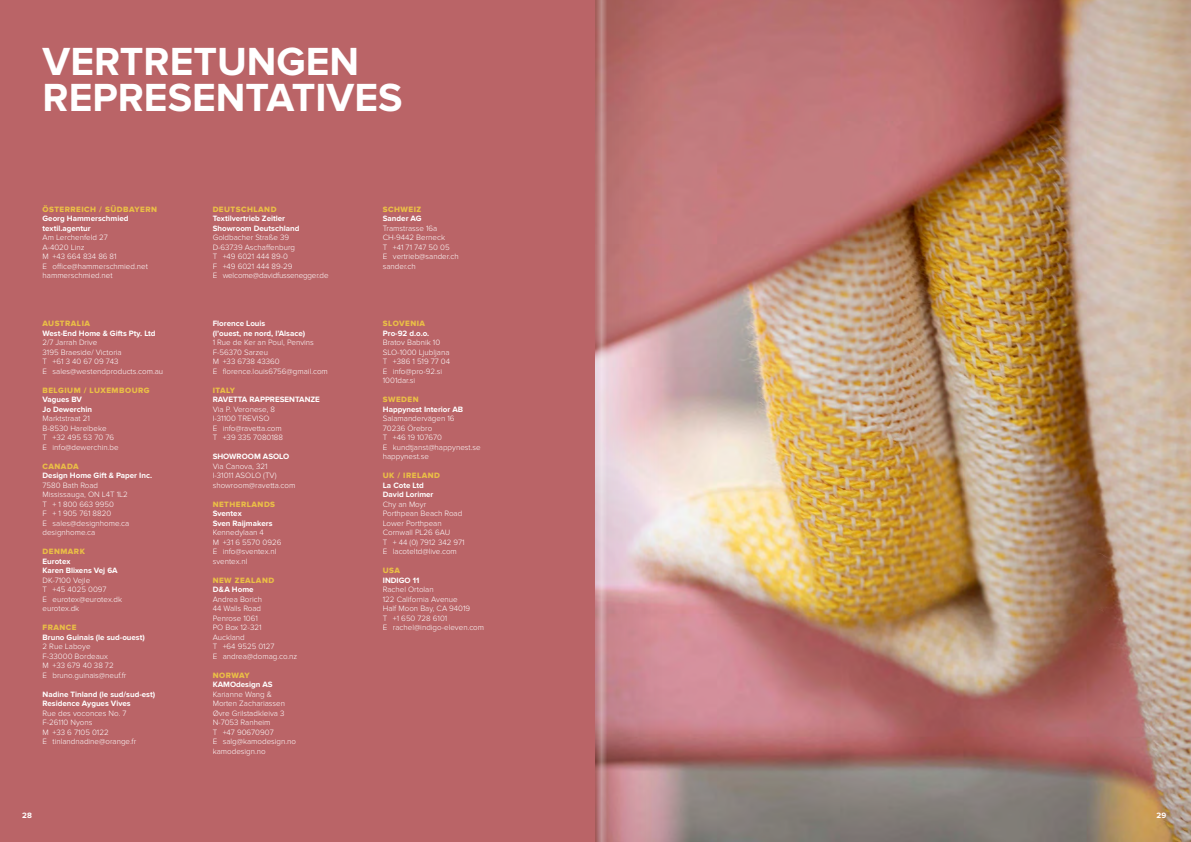
<style>
.page{position:relative;width:1191px;height:842px;background:#fff}
.page>*{position:absolute;margin:0;border:0;box-sizing:border-box;transform-origin:0 0}
.t1{font:700 40.7px "Proxima Nova";color:#fff}
.t2{font:300 8px/9.5px "Proxima Nova";color:#fff}
.t3{font:700 8px/9.5px "Proxima Nova";color:#fff}
.t4{font:8px "Proxima Nova Extrabld";letter-spacing:.06em;color:#eabf46}
.t5{font:300 8px "Proxima Nova";letter-spacing:-.02em;color:#fff}
.s1{font-weight:300}
.s2{font-family:"Proxima Nova Extrabld";font-weight:400;color:#eabf46}
</style>
<div class="page">
<div style="left:0;top:0;width:595px;height:842px;background:#ba6467"></div>
<img style="left:661px;top:0;width:530px;height:842px">
<svg style="left:607px;top:0;width:54px;height:842px;background:#cb9296"></svg>
<svg style="left:595px;top:0;width:12px;height:842px;background:#c8999d"></svg>
<p class="t1" style="left:43px;top:38px;width:318px">VERTRETUNGEN</p>
<p class="t1" style="left:43px;top:74px;width:361px">REPRESENTATIVES</p>
<p class="t4" style="left:43px;top:205px;width:116px">ÖSTERREICH / SÜDBAYERN</p>
<p class="t3" style="left:43px;top:214px;width:87px">Georg Hammerschmied</p>
<p class="t3" style="left:43px;top:224px;width:50px">textil.agentur</p>
<p class="t2" style="left:43px;top:233px;width:67px">Am Lerchenfeld 27</p>
<p class="t2" style="left:43px;top:242px;width:44px">A-4020 Linz</p>
<p class="t2" style="left:43px;top:252px;width:76px">M +43 664 834 86 81</p>
<p class="t2" style="left:43px;top:262px;width:107px">E office@hammerschmied.net</p>
<p class="t2" style="left:43px;top:271px;width:72px">hammerschmied.net</p>
<p class="t4" style="left:43px;top:319px;width:49px">AUSTRALIA</p>
<p class="t3" style="left:43px;top:328px;width:115px">West-End Home &amp; Gifts Pty. Ltd</p>
<p class="t2" style="left:43px;top:338px;width:56px">2/7 Jarrah Drive</p>
<p class="t2" style="left:43px;top:347px;width:81px">3195 Braeside/ Victoria</p>
<p class="t2" style="left:43px;top:357px;width:77px">T +61 3 40 67 09 743</p>
<p class="t2" style="left:43px;top:366px;width:122px">E sales@westendproducts.com.au</p>
<p class="t4" style="left:43px;top:385px;width:109px">BELGIUM / LUXEMBOURG</p>
<p class="t3" style="left:43px;top:395px;width:41px">Vagues BV</p>
<p class="t3" style="left:43px;top:404px;width:51px">Jo Dewerchin</p>
<p class="t2" style="left:43px;top:414px;width:49px">Marktstraat 21</p>
<p class="t2" style="left:43px;top:423px;width:66px">B-8530 Harelbeke</p>
<p class="t2" style="left:43px;top:433px;width:73px">T +32 495 53 70 76</p>
<p class="t2" style="left:43px;top:442px;width:78px">E info@dewerchin.be</p>
<p class="t4" style="left:43px;top:461px;width:38px">CANADA</p>
<p class="t3" style="left:43px;top:471px;width:111px">Design Home Gift &amp; Paper Inc.</p>
<p class="t2" style="left:43px;top:480px;width:57px">7580 Bath Road</p>
<p class="t2" style="left:43px;top:490px;width:87px">Mississauga, ON L4T 1L2</p>
<p class="t2" style="left:43px;top:499px;width:73px">T + 1 800 663 9950</p>
<p class="t2" style="left:43px;top:509px;width:70px">F + 1 905 761 8820</p>
<p class="t2" style="left:43px;top:518px;width:88px">E sales@designhome.ca</p>
<p class="t2" style="left:43px;top:528px;width:54px">designhome.ca</p>
<p class="t4" style="left:43px;top:547px;width:44px">DENMARK</p>
<p class="t3" style="left:43px;top:556px;width:29px">Eurotex</p>
<p class="t3" style="left:43px;top:566px;width:77px">Karen Blixens Vej 6A</p>
<p class="t2" style="left:43px;top:575px;width:49px">DK-7100 Vejle</p>
<p class="t2" style="left:43px;top:585px;width:66px">T +45 4025 0097</p>
<p class="t2" style="left:43px;top:594px;width:81px">E eurotex@eurotex.dk</p>
<p class="t2" style="left:43px;top:604px;width:38px">eurotex.dk</p>
<p class="t4" style="left:43px;top:623px;width:36px">FRANCE</p>
<p class="t3" style="left:43px;top:632px;width:104px">Bruno Guinais (le sud-ouest)<br><span class="s1">2 Rue Laboye</span></p>
<p class="t2" style="left:43px;top:651px;width:85px">F-33000 Bordeaux<br>M +33 679 40 38 72<br>E bruno.guinais@neuf.fr</p>
<p class="t3" style="left:43px;top:689px;width:114px">Nadine Tinland (le sud/sud-est)</p>
<p class="t3" style="left:43px;top:699px;width:90px">Residence Aygues Vives</p>
<p class="t2" style="left:43px;top:708px;width:85px">Rue des voconces No. 7</p>
<p class="t2" style="left:43px;top:718px;width:51px">F-26110 Nyons</p>
<p class="t2" style="left:43px;top:727px;width:68px">M +33 6 7105 0122</p>
<p class="t2" style="left:43px;top:737px;width:95px">E tinlandnadine@orange.fr</p>
<p class="t3" style="left:213px;top:205px;width:74px"><span class="s2">DEUTSCHLAND<br></span>Textilvertrieb Zeitler</p>
<p class="t3" style="left:213px;top:224px;width:88px">Showroom Deutschland</p>
<p class="t2" style="left:213px;top:233px;width:78px">Goldbacher Straße 39</p>
<p class="t2" style="left:213px;top:242px;width:84px">D-63739 Aschaffenburg</p>
<p class="t2" style="left:213px;top:252px;width:77px">T +49 6021 444 89-0</p>
<p class="t2" style="left:213px;top:262px;width:81px">F +49 6021 444 89-29</p>
<p class="t5" style="left:213px;top:271px;width:117px">E welcome@davidfussenegger.de</p>
<p class="t3" style="left:213px;top:319px;width:54px">Florence Louis</p>
<p class="t3" style="left:213px;top:328px;width:94px">(l’ouest, ne nord, l’Alsace)</p>
<p class="t2" style="left:213px;top:338px;width:103px">1 Rue de Ker an Poul, Penvins</p>
<p class="t2" style="left:213px;top:347px;width:57px">F-56370 Sarzeu</p>
<p class="t2" style="left:213px;top:357px;width:68px">M +33 6738 43360</p>
<p class="t2" style="left:213px;top:366px;width:117px">E florence.louis6756@gmail.com</p>
<p class="t4" style="left:213px;top:385px;width:24px">ITALY</p>
<p class="t3" style="left:213px;top:395px;width:109px">RAVETTA RAPPRESENTANZE</p>
<p class="t2" style="left:213px;top:404px;width:64px">Via P. Veronese, 8</p>
<p class="t2" style="left:213px;top:414px;width:58px">I-31100 TREVISO</p>
<p class="t2" style="left:213px;top:423px;width:71px">E info@ravetta.com</p>
<p class="t2" style="left:213px;top:433px;width:72px">T +39 335 7080188</p>
<p class="t3" style="left:213px;top:452px;width:78px">SHOWROOM ASOLO</p>
<p class="t2" style="left:213px;top:461px;width:56px">Via Canova, 321</p>
<p class="t2" style="left:213px;top:471px;width:65px">I-31011 ASOLO (TV)</p>
<p class="t2" style="left:213px;top:480px;width:84px">showroom@ravetta.com</p>
<p class="t4" style="left:213px;top:499px;width:64px">NETHERLANDS</p>
<p class="t3" style="left:213px;top:509px;width:31px">Sventex</p>
<p class="t3" style="left:213px;top:518px;width:61px">Sven Raijmakers</p>
<p class="t2" style="left:213px;top:528px;width:53px">Kennedylaan 4</p>
<p class="t2" style="left:213px;top:537px;width:70px">M +31 6 5570 0926</p>
<p class="t2" style="left:213px;top:547px;width:65px">E info@sventex.nl</p>
<p class="t2" style="left:213px;top:556px;width:36px">sventex.nl</p>
<p class="t4" style="left:213px;top:575px;width:63px">NEW ZEALAND</p>
<p class="t3" style="left:213px;top:585px;width:42px">D &amp; A Home</p>
<p class="t2" style="left:213px;top:594px;width:51px">Andrea Borich</p>
<p class="t2" style="left:213px;top:604px;width:50px">44 Walls Road</p>
<p class="t2" style="left:213px;top:613px;width:47px">Penrose 1061</p>
<p class="t2" style="left:213px;top:623px;width:50px">PO Box 12-321</p>
<p class="t2" style="left:213px;top:632px;width:34px">Auckland</p>
<p class="t2" style="left:213px;top:642px;width:63px">T +64 9525 0127</p>
<p class="t2" style="left:213px;top:651px;width:86px">E andrea@domag.co.nz</p>
<p class="t4" style="left:213px;top:670px;width:39px">NORWAY</p>
<p class="t3" style="left:213px;top:680px;width:62px">KAMOdesign AS</p>
<p class="t2" style="left:213px;top:689px;width:74px">Karianne Wang &amp;<br>Morten Zachariassen</p>
<p class="t2" style="left:213px;top:708px;width:73px">Øvre Grilstadkleiva 3</p>
<p class="t2" style="left:213px;top:718px;width:59px">N-7053 Ranheim</p>
<p class="t2" style="left:213px;top:727px;width:63px">T +47 90670907</p>
<p class="t2" style="left:213px;top:737px;width:85px">E salg@kamodesign.no</p>
<p class="t2" style="left:213px;top:746px;width:55px">kamodesign.no</p>
<p class="t4" style="left:383px;top:205px;width:40px">SCHWEIZ</p>
<p class="t3" style="left:383px;top:214px;width:40px">Sander AG</p>
<p class="t2" style="left:383px;top:224px;width:56px">Tramstrasse 16a</p>
<p class="t2" style="left:383px;top:233px;width:64px">CH-9442 Berneck</p>
<p class="t2" style="left:383px;top:243px;width:68px">T +41 71 747 50 05</p>
<p class="t2" style="left:383px;top:252px;width:77px">E vertrieb@sander.ch</p>
<p class="t2" style="left:383px;top:262px;width:35px">sander.ch</p>
<p class="t4" style="left:383px;top:319px;width:44px">SLOVENIA</p>
<p class="t3" style="left:383px;top:328px;width:48px">Pro-92 d.o.o.</p>
<p class="t2" style="left:383px;top:338px;width:59px">Bratov Babnik 10</p>
<p class="t2" style="left:383px;top:347px;width:68px">SLO-1000 Ljubljana</p>
<p class="t2" style="left:383px;top:357px;width:69px">T +386 1 519 77 04</p>
<p class="t2" style="left:383px;top:366px;width:61px">E info@pro-92.si</p>
<p class="t2" style="left:383px;top:376px;width:34px">1001dar.si</p>
<p class="t4" style="left:383px;top:395px;width:37px">SWEDEN</p>
<p class="t3" style="left:383px;top:404px;width:82px">Happynest Interior AB</p>
<p class="t2" style="left:383px;top:414px;width:73px">Salamandervägen 16</p>
<p class="t2" style="left:383px;top:423px;width:51px">70236 Örebro</p>
<p class="t2" style="left:383px;top:433px;width:61px">T +46 19 107670</p>
<p class="t2" style="left:383px;top:442px;width:99px">E kundtjanst@happynest.se</p>
<p class="t2" style="left:383px;top:452px;width:48px">happynest.se</p>
<p class="t4" style="left:383px;top:471px;width:59px">UK / IRELAND</p>
<p class="t3" style="left:383px;top:480px;width:43px">La Cote Ltd</p>
<p class="t3" style="left:383px;top:490px;width:52px">David Lorimer</p>
<p class="t2" style="left:383px;top:499px;width:45px">Chy an Moyr</p>
<p class="t2" style="left:383px;top:509px;width:81px">Porthpean Beach Road</p>
<p class="t2" style="left:383px;top:518px;width:60px">Lower Porthpean</p>
<p class="t2" style="left:383px;top:528px;width:69px">Cornwall PL26 6AU</p>
<p class="t2" style="left:383px;top:537px;width:83px">T + 44 (0) 7912 342 971</p>
<p class="t2" style="left:383px;top:547px;width:76px">E lacoteltd@live.com</p>
<p class="t4" style="left:383px;top:566px;width:19px">USA</p>
<p class="t3" style="left:383px;top:575px;width:38px">INDIGO 11</p>
<p class="t2" style="left:383px;top:585px;width:52px">Rachel Ortolan</p>
<p class="t2" style="left:383px;top:594px;width:76px">122 California Avenue</p>
<p class="t2" style="left:383px;top:604px;width:89px">Half Moon Bay, CA 94019</p>
<p class="t2" style="left:383px;top:613px;width:66px">T +1 650 728 6101</p>
<p class="t2" style="left:383px;top:623px;width:103px">E rachel@indigo-eleven.com</p>
<p class="t3" style="left:22px;top:810px;width:12px">28</p>
<p class="t3" style="left:1156px;top:810px;width:12px">29</p>
</div>
